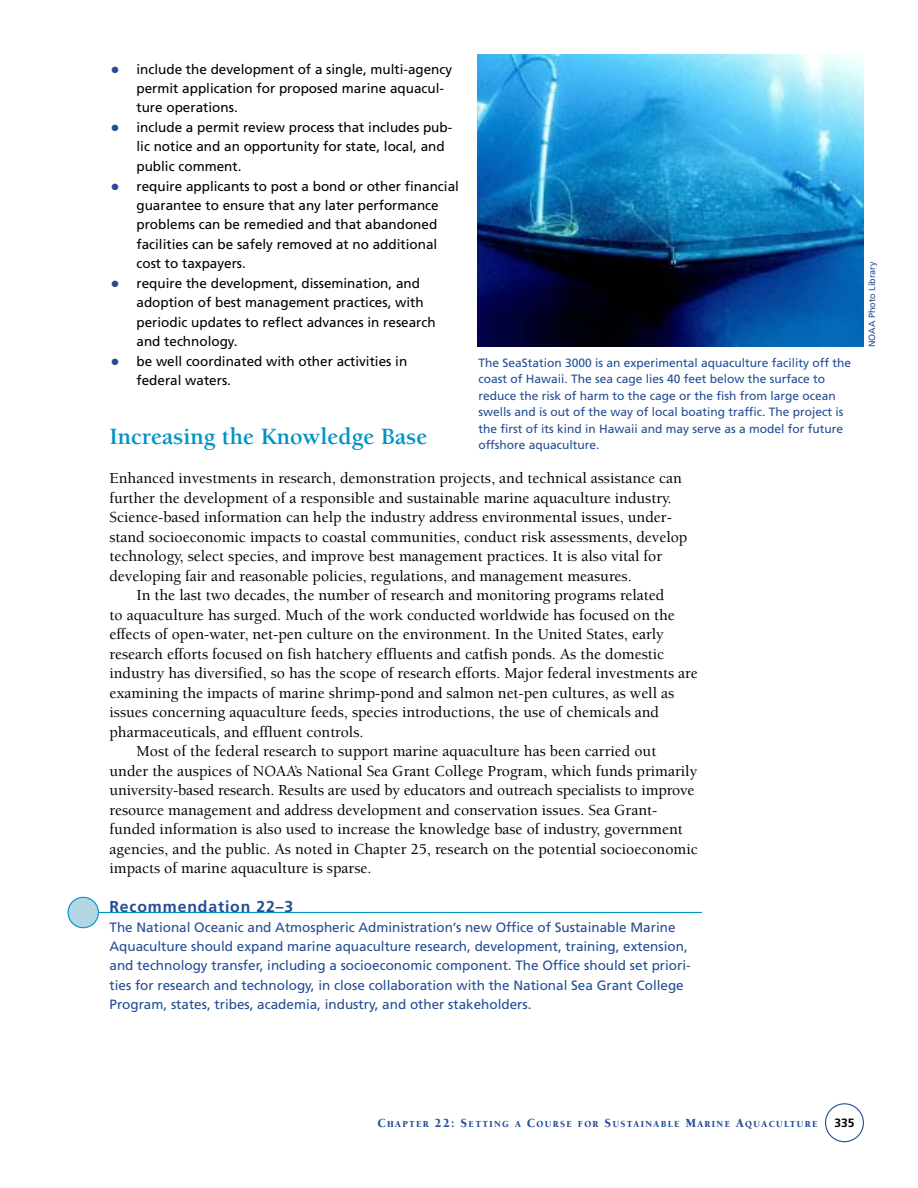
<style>
.page{position:relative;width:918px;height:1188px;background:#fff}
.page>*{position:absolute;margin:0;border:0;box-sizing:border-box;transform-origin:0 0}
.t1{font:700 24px "Berkeley";color:#0093c4}
.t2{font:500 15.75px/19.5px "Berkeley";color:#000}
.t3{font:700 15.75px "Frutiger";letter-spacing:.055em;color:#234d94}
.t4{font:13.5px/19.5px "Frutiger";color:#000}
.t5{font:13.5px/19.5px "Frutiger";color:#234d94}
.t6{font:12px/16.5px "Frutiger";color:#234d94}
.t7{font:700 12px "Frutiger";color:#000}
.t8{font:900 9.6px "Berkeley";letter-spacing:.15em;color:#234d94;scale:.95 1}
.t9{font:9px "Frutiger";color:#234d94}
.s1{font-family:"Berkeley";font-weight:500;font-size:22.5px;color:#234d94}
.s2{font-size:12.75px}
</style>
<div class="page">
<hr style="left:90px;top:912px;width:612px;height:1px;background:#0093c4">
<svg style="left:68px;top:897px;width:31px;height:31px"></svg>
<svg style="left:825px;top:1103px;width:39px;height:39px"></svg>
<img style="left:477px;top:54px;width:387px;height:292px">
<p class="t4" style="left:136px;top:60px;width:317px;text-indent:-27px"><span class="s1">•</span> include the development of a single, multi-agency permit application for proposed marine aquacul&shy;ture operations.</p>
<p class="t4" style="left:136px;top:119px;width:317px;text-indent:-27px"><span class="s1">•</span> include a permit review process that includes pub&shy;lic notice and an opportunity for state, local, and public comment.</p>
<p class="t4" style="left:136px;top:177px;width:324px;text-indent:-27px"><span class="s1">•</span> require applicants to post a bond or other financial guarantee to ensure that any later performance problems can be remedied and that abandoned facilities can be safely removed at no additional cost to taxpayers.</p>
<p class="t4" style="left:136px;top:275px;width:301px;text-indent:-27px"><span class="s1">•</span> require the development, dissemination, and adoption of best management practices, with periodic updates to reflect advances in research and technology.</p>
<p class="t4" style="left:136px;top:353px;width:272px;text-indent:-27px"><span class="s1">•</span> be well coordinated with other activities in federal waters.</p>
<p class="t6" style="left:478px;top:355px;width:374px">The SeaStation 3000 is an experimental aquaculture facility off the coast of Hawaii. The sea cage lies 40 feet below the surface to reduce the risk of harm to the cage or the fish from large ocean swells and is out of the way of local boating traffic. The project is the first of its kind in Hawaii and may serve as a model for future offshore aquaculture.</p>
<h1 class="t1" style="left:110px;top:427px;width:320px">Increasing the Knowledge Base</h1>
<p class="t2" style="left:110px;top:470px;width:579px">Enhanced investments in research, demonstration projects, and technical assistance can further the development of a responsible and sustainable marine aquaculture industry.<br>Science-based information can help the industry address environmental issues, under&shy;stand socioeconomic impacts to coastal communities, conduct risk assessments, develop technology, select species, and improve best management practices. It is also vital for developing fair and reasonable policies, regulations, and management measures.</p>
<p class="t2" style="left:137px;top:587px;width:529px">In the last two decades, the number of research and monitoring programs related</p>
<p class="t2" style="left:110px;top:606px;width:567px">to aquaculture has surged. Much of the work conducted worldwide has focused on the</p>
<p class="t2" style="left:110px;top:626px;width:556px">effects of open-water, net-pen culture on the environment. In the United States, early</p>
<p class="t2" style="left:110px;top:645px;width:556px">research efforts focused on fish hatchery effluents and catfish ponds. As the domestic</p>
<p class="t2" style="left:110px;top:665px;width:590px">industry has diversified, so has the scope of research efforts. Major federal investments are</p>
<p class="t2" style="left:110px;top:684px;width:566px">examining the impacts of marine shrimp-pond and salmon net-pen cultures, as well as</p>
<p class="t2" style="left:110px;top:704px;width:551px">issues concerning aquaculture feeds, species introductions, the use of chemicals and</p>
<p class="t2" style="left:110px;top:723px;width:256px">pharmaceuticals, and effluent controls.</p>
<p class="t2" style="left:137px;top:743px;width:521px">Most of the federal research to support marine aquaculture has been carried out</p>
<p class="t2" style="left:110px;top:762px;width:589px">under the auspices of NOAA’s National Sea Grant College Program, which funds primarily</p>
<p class="t2" style="left:110px;top:782px;width:586px">university-based research. Results are used by educators and outreach specialists to improve</p>
<p class="t2" style="left:110px;top:801px;width:549px">resource management and address development and conservation issues. Sea Grant-</p>
<p class="t2" style="left:110px;top:821px;width:575px">funded information is also used to increase the knowledge base of industry, government</p>
<p class="t2" style="left:110px;top:840px;width:590px">agencies, and the public. As noted in Chapter 25, research on the potential socioeconomic</p>
<p class="t2" style="left:110px;top:860px;width:264px">impacts of marine aquaculture is sparse.</p>
<p class="t3" style="left:110px;top:900px;width:185px">Recommendation 22–3</p>
<p class="t5" style="left:110px;top:918px;width:583px">The National Oceanic and Atmospheric Administration’s new Office of Sustainable Marine Aquaculture should expand marine aquaculture research, development, training, extension, and technology transfer, including a socioeconomic component. The Office should set priori&shy;ties for research and technology, in close collaboration with the National Sea Grant College Program, states, tribes, academia, industry, and other stakeholders.</p>
<p class="t9" style="left:868px;top:347px;width:87px;rotate:-90deg">NOAA Photo Library</p>
<p class="t8" style="left:378px;top:1120px;width:465px"><span class="s2">C</span>HAPTER <span class="s2">22: S</span>ETTING A <span class="s2">C</span>OURSE FOR <span class="s2">S</span>USTAINABLE <span class="s2">M</span>ARINE <span class="s2">A</span>QUACULTURE</p>
<p class="t7" style="left:834px;top:1118px;width:22px">335</p>
</div>
